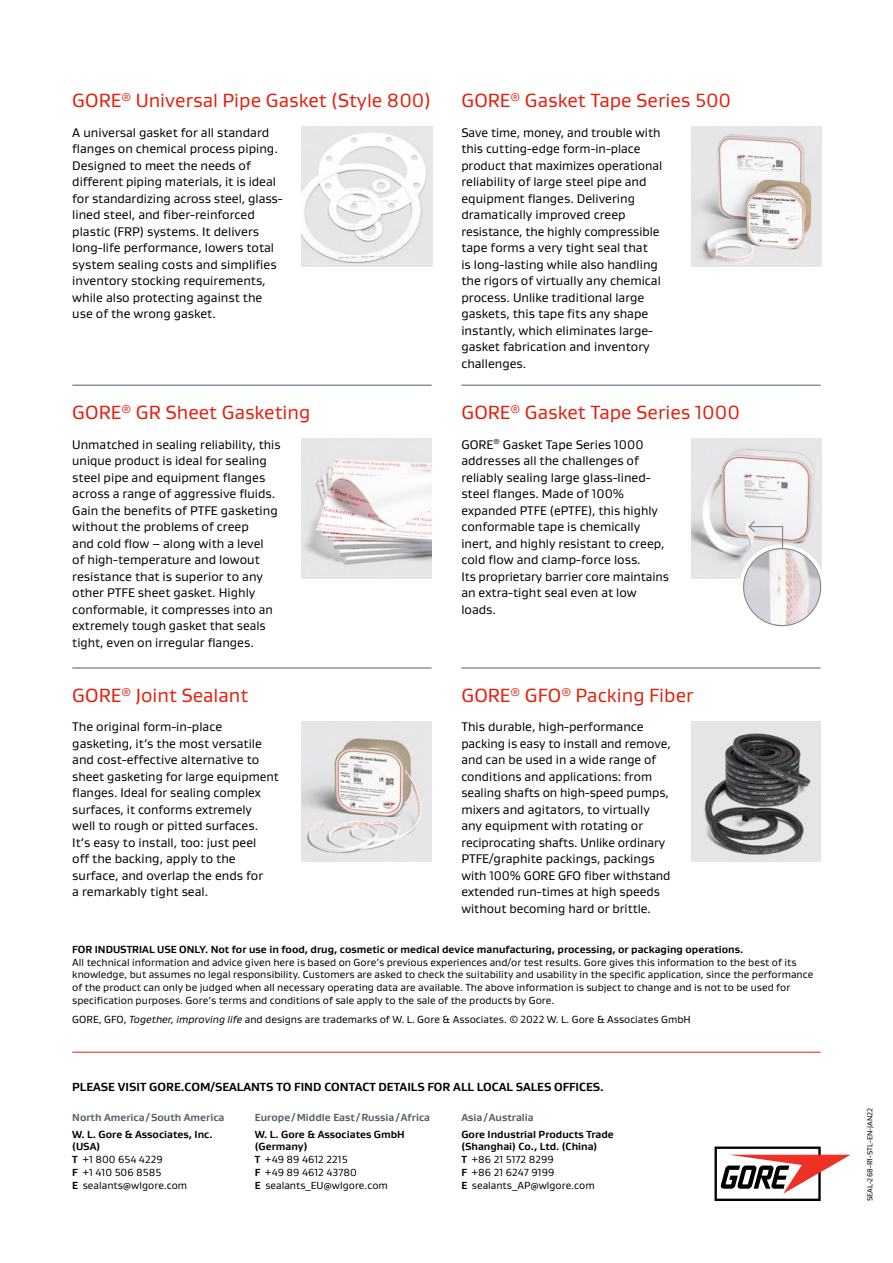
<style>
.page{position:relative;width:893px;height:1263px;background:#fff}
.page>*{position:absolute;margin:0;border:0;box-sizing:border-box;transform-origin:0 0}
.t1{font:19.5px "Gustan";color:#e4200e}
.t2{font:12.75px/16.5px "Gustan";color:#000}
.t3{font:700 12px "Gustan";color:#000}
.t4{font:10.5px/12.8px "Gustan";color:#000}
.t5{font:700 10.5px/12.8px "Gustan";color:#000}
.t6{font:700 10.5px "Gustan";color:#52606b}
.t7{font:7.5px "Gustan";color:#000}
.s1{font-family:"Gore Gustan";font-style:italic}
.s2{font-weight:700}
.s3{font-weight:400}
</style>
<div class="page">
<svg style="left:714px;top:1146px;width:137px;height:55px"></svg>
<hr style="left:72px;top:1052px;width:749px;height:1px;background:#e4200e">
<img style="left:302px;top:722px;width:130px;height:139px">
<img style="left:691px;top:722px;width:130px;height:139px">
<hr style="left:72px;top:385px;width:360px;height:1px;background:#52606b">
<hr style="left:72px;top:668px;width:360px;height:1px;background:#52606b">
<hr style="left:461px;top:385px;width:360px;height:1px;background:#52606b">
<hr style="left:461px;top:668px;width:360px;height:1px;background:#52606b">
<img style="left:691px;top:439px;width:130px;height:140px">
<svg style="left:742px;top:547px;width:80px;height:80px"></svg>
<div style="left:739px;top:544px;width:86px;height:86px;border:5px solid #fff;border-radius:50%"></div>
<img style="left:744px;top:549px;width:76px;height:76px;border-radius:38px">
<svg style="left:747px;top:520px;width:37px;height:30px"></svg>
<img style="left:302px;top:439px;width:130px;height:140px">
<img style="left:302px;top:127px;width:130px;height:140px">
<img style="left:691px;top:127px;width:130px;height:140px">
<h1 class="t1" style="left:72px;top:88px;width:360px">GORE<sup>®</sup> Universal Pipe Gasket (Style 800)</h1>
<p class="t2" style="left:72px;top:124px;width:212px">A universal gasket for all standard flanges on chemical process piping.<br>Designed to meet the needs of different piping materials, it is ideal for standardizing across steel, glass&shy;lined steel, and fiber-reinforced plastic (FRP) systems. It delivers long-life performance, lowers total system sealing costs and simplifies inventory stocking requirements, while also protecting against the use of the wrong gasket.</p>
<h1 class="t1" style="left:72px;top:400px;width:240px">GORE<sup>®</sup> GR Sheet Gasketing</h1>
<p class="t2" style="left:72px;top:436px;width:210px">Unmatched in sealing reliability, this unique product is ideal for sealing steel pipe and equipment flanges across a range of aggressive fluids.<br>Gain the benefits of PTFE gasketing without the problems of creep<br>and cold flow – along with a level<br>of high-temperature and lowout resistance that is superior to any other PTFE sheet gasket. Highly conformable, it compresses into an extremely tough gasket that seals tight, even on irregular flanges.</p>
<h1 class="t1" style="left:72px;top:683px;width:177px">GORE<sup>®</sup> Joint Sealant</h1>
<p class="t2" style="left:72px;top:718px;width:208px">The original form-in-place gasketing, it’s the most versatile and cost-effective alternative to sheet gasketing for large equipment flanges. Ideal for sealing complex surfaces, it conforms extremely<br>well to rough or pitted surfaces.<br>It’s easy to install, too: just peel<br>off the backing, apply to the surface, and overlap the ends for<br>a remarkably tight seal.</p>
<h1 class="t1" style="left:461px;top:88px;width:271px">GORE<sup>®</sup> Gasket Tape Series 500</h1>
<p class="t2" style="left:461px;top:124px;width:202px">Save time, money, and trouble with this cutting-edge form-in-place product that maximizes operational reliability of large steel pipe and equipment flanges. Delivering dramatically improved creep resistance, the highly compressible tape forms a very tight seal that<br>is long-lasting while also handling the rigors of virtually any chemical process. Unlike traditional large gaskets, this tape fits any shape instantly, which eliminates large&shy;gasket fabrication and inventory challenges.</p>
<h1 class="t1" style="left:461px;top:400px;width:280px">GORE<sup>®</sup> Gasket Tape Series 1000</h1>
<p class="t2" style="left:461px;top:436px;width:209px">GORE<sup>®</sup> Gasket Tape Series 1000 addresses all the challenges of reliably sealing large glass-lined&shy;steel flanges. Made of 100% expanded PTFE (ePTFE), this highly conformable tape is chemically inert, and highly resistant to creep, cold flow and clamp-force loss.<br>Its proprietary barrier core maintains an extra-tight seal even at low loads.</p>
<h1 class="t1" style="left:461px;top:683px;width:234px">GORE<sup>®</sup> GFO<sup>®</sup> Packing Fiber</h1>
<p class="t2" style="left:461px;top:718px;width:211px">This durable, high-performance packing is easy to install and remove, and can be used in a wide range of conditions and applications: from sealing shafts on high-speed pumps, mixers and agitators, to virtually any equipment with rotating or reciprocating shafts. Unlike ordinary PTFE/graphite packings, packings with 100% GORE GFO fiber withstand extended run-times at high speeds without becoming hard or brittle.</p>
<p class="t5" style="left:72px;top:942px;width:672px">FOR INDUSTRIAL USE ONLY. Not for use in food, drug, cosmetic or medical device manufacturing, processing, or packaging operations.</p>
<p class="t4" style="left:72px;top:955px;width:742px">All technical information and advice given here is based on Gore’s previous experiences and/or test results. Gore gives this information to the best of its knowledge, but assumes no legal responsibility. Customers are asked to check the suitability and usability in the specific application, since the performance of the product can only be judged when all necessary operating data are available. The above information is subject to change and is not to be used for specification purposes. Gore’s terms and conditions of sale apply to the sale of the products by Gore.</p>
<p class="t4" style="left:72px;top:1013px;width:620px">GORE, GFO, <span class="s1">Together, improving life</span> and designs are trademarks of W. L. Gore &amp; Associates. © 2022 W. L. Gore &amp; Associates GmbH</p>
<p class="t3" style="left:72px;top:1079px;width:533px">PLEASE VISIT GORE.COM/SEALANTS TO FIND CONTACT DETAILS FOR ALL LOCAL SALES OFFICES.</p>
<p class="t6" style="left:72px;top:1110px;width:154px">North America/South America</p>
<p class="t4" style="left:72px;top:1127px;width:142px"><span class="s2">W. L. Gore &amp; Associates, Inc. (USA)<br>T</span> +1 800 654 4229<br><span class="s2">F</span> +1 410 506 8585<br><span class="s2">E</span> sealants@wlgore.com</p>
<p class="t6" style="left:255px;top:1110px;width:177px">Europe/Middle East /Russia/Africa</p>
<p class="t4" style="left:255px;top:1127px;width:151px"><span class="s2">W. L. Gore &amp; Associates GmbH (Germany)<br>T</span> +49 89 4612 2215<br><span class="s2">F</span> +49 89 4612 43780<br><span class="s2">E</span> sealants_EU@wlgore.com</p>
<p class="t6" style="left:461px;top:1110px;width:74px">Asia/Australia</p>
<p class="t5" style="left:461px;top:1127px;width:154px">Gore Industrial Products Trade (Shanghai) Co., Ltd. (China)<br>T <span class="s3">+86 21 5172 8299<br></span>F <span class="s3">+86 21 6247 9199<br></span>E <span class="s3">sealants_AP@wlgore.com</span></p>
<p class="t7" style="left:865px;top:1201px;width:95px;rotate:-90deg">SEAL-268-R1-STL-EN-JAN22</p>
</div>
